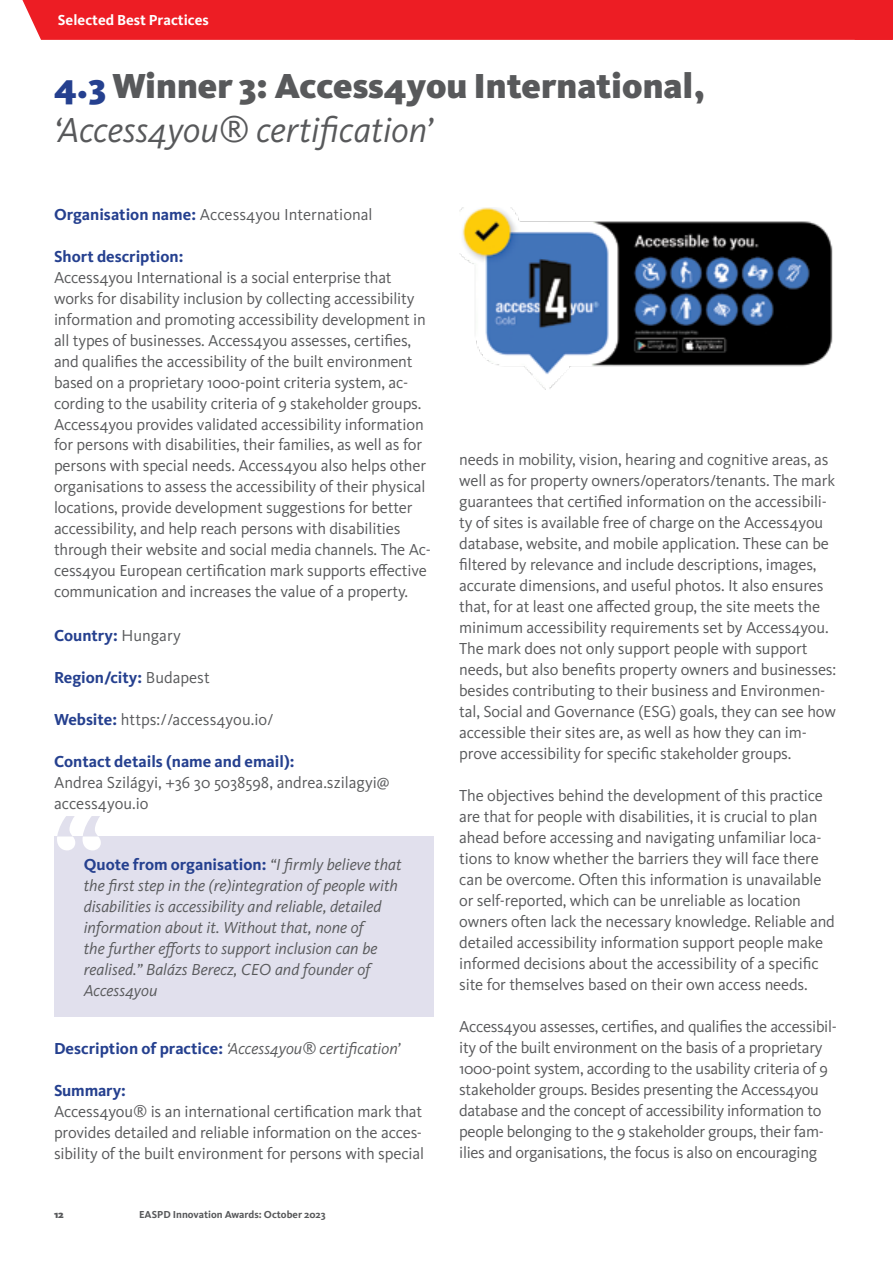
<style>
.page{position:relative;width:893px;height:1263px;background:#fff}
.page>*{position:absolute;margin:0;border:0;box-sizing:border-box;transform-origin:0 0}
.t1{font:900 36px/43.5px "Kievit Pro";color:#58595b}
.t2{font:16.5px/21px "Kievit Pro";letter-spacing:-.01em;color:#58595b}
.t3{font:italic 16.5px/21px "Kievit Pro";color:#58595b}
.t4{font:700 16.5px "Kievit Pro";color:#25408f}
.t5{font:700 15px "Kievit Pro";color:#fff}
.t6{font:700 10.5px "Kievit Pro";color:#58595b}
.t7{font:900 10.5px "Kievit Pro";color:#58595b}
.s1{color:#25408f}
.s2{font-weight:400;font-style:italic}
.s3{font-weight:700;color:#25408f}
.s4{font-weight:400;color:#58595b}
.s5{font-weight:700;font-style:normal;color:#25408f}
</style>
<div class="page">
<div style="left:22px;top:0;width:871px;height:40px;background:#ed1d24"></div>
<div style="left:54px;top:836px;width:380px;height:181px;background:#e1e0ed"></div>
<svg style="left:57px;top:816px;width:18px;height:34px"></svg>
<svg style="left:83px;top:816px;width:18px;height:34px"></svg>
<img style="left:459px;top:207px;width:374px;height:183px">
<p class="t5" style="left:58px;top:11px;width:153px">Selected Best Practices</p>
<h1 class="t1" style="left:54px;top:64px;width:653px"><span class="s1">4.3</span> Winner 3: Access4you International, <span class="s2">‘Access4you® certification’</span></h1>
<p class="t2" style="left:54px;top:203px;width:320px"><span class="s3">Organisation name:</span> Access4you International</p>
<p class="t4" style="left:54px;top:246px;width:131px">Short description:</p>
<p class="t2" style="left:54px;top:267px;width:378px">Access4you International is a social enterprise that works for disability inclusion by collecting accessibility information and promoting accessibility development in all types of businesses. Access4you assesses, certifies, and qualifies the accessibility of the built environment based on a proprietary 1000-point criteria system, ac&shy;cording to the usability criteria of 9 stakeholder groups.<br>Access4you provides validated accessibility information for persons with disabilities, their families, as well as for persons with special needs. Access4you also helps other organisations to assess the accessibility of their physical locations, provide development suggestions for better accessibility, and help reach persons with disabilities through their website and social media channels. The Ac&shy;cess4you European certification mark supports effective communication and increases the value of a property.</p>
<p class="t4" style="left:54px;top:625px;width:128px">Country: <span class="s4">Hungary</span></p>
<p class="t4" style="left:54px;top:667px;width:157px">Region/city: <span class="s4">Budapest</span></p>
<p class="t2" style="left:54px;top:709px;width:221px"><span class="s3">Website:</span> https://access4you.io/</p>
<p class="t4" style="left:54px;top:752px;width:242px">Contact details (name and email):</p>
<p class="t2" style="left:54px;top:772px;width:337px">Andrea Szilágyi, +36 30 5038598, andrea.szilagyi@ access4you.io</p>
<p class="t3" style="left:84px;top:854px;width:319px"><span class="s5">Quote from organisation:</span> “I firmly believe that the first step in the (re)integration of people with disabilities is accessibility and reliable, detailed information about it. Without that, none of<br>the further efforts to support inclusion can be realised.” Balázs Berecz, CEO and founder of Access4you</p>
<p class="t3" style="left:54px;top:1037px;width:348px"><span class="s5">Description of practice:</span> ‘Access4you® certification’</p>
<p class="t4" style="left:54px;top:1080px;width:73px">Summary:</p>
<p class="t2" style="left:54px;top:1100px;width:371px;text-align:justify">Access4you® is an international certification mark that provides detailed and reliable information on the acces&shy;sibility of the built environment for persons with special</p>
<p class="t7" style="left:54px;top:1208px;width:11px">12</p>
<p class="t6" style="left:139px;top:1208px;width:188px">EASPD Innovation Awards: October 2023</p>
<p class="t2" style="left:459px;top:449px;width:378px">needs in mobility, vision, hearing and cognitive areas, as well as for property owners/operators/tenants. The mark guarantees that certified information on the accessibili&shy;ty of sites is available free of charge on the Access4you database, website, and mobile application. These can be filtered by relevance and include descriptions, images, accurate dimensions, and useful photos. It also ensures that, for at least one affected group, the site meets the minimum accessibility requirements set by Access4you.<br>The mark does not only support people with support needs, but also benefits property owners and businesses: besides contributing to their business and Environmen&shy;tal, Social and Governance (ESG) goals, they can see how accessible their sites are, as well as how they can im&shy;prove accessibility for specific stakeholder groups.</p>
<p class="t2" style="left:459px;top:785px;width:377px">The objectives behind the development of this practice are that for people with disabilities, it is crucial to plan ahead before accessing and navigating unfamiliar loca&shy;tions to know whether the barriers they will face there can be overcome. Often this information is unavailable or self-reported, which can be unreliable as location owners often lack the necessary knowledge. Reliable and detailed accessibility information support people make informed decisions about the accessibility of a specific site for themselves based on their own access needs.</p>
<p class="t2" style="left:459px;top:1016px;width:379px">Access4you assesses, certifies, and qualifies the accessibil&shy;ity of the built environment on the basis of a proprietary 1000-point system, according to the usability criteria of 9 stakeholder groups. Besides presenting the Access4you database and the concept of accessibility information to people belonging to the 9 stakeholder groups, their fam&shy;ilies and organisations, the focus is also on encouraging</p>
</div>
